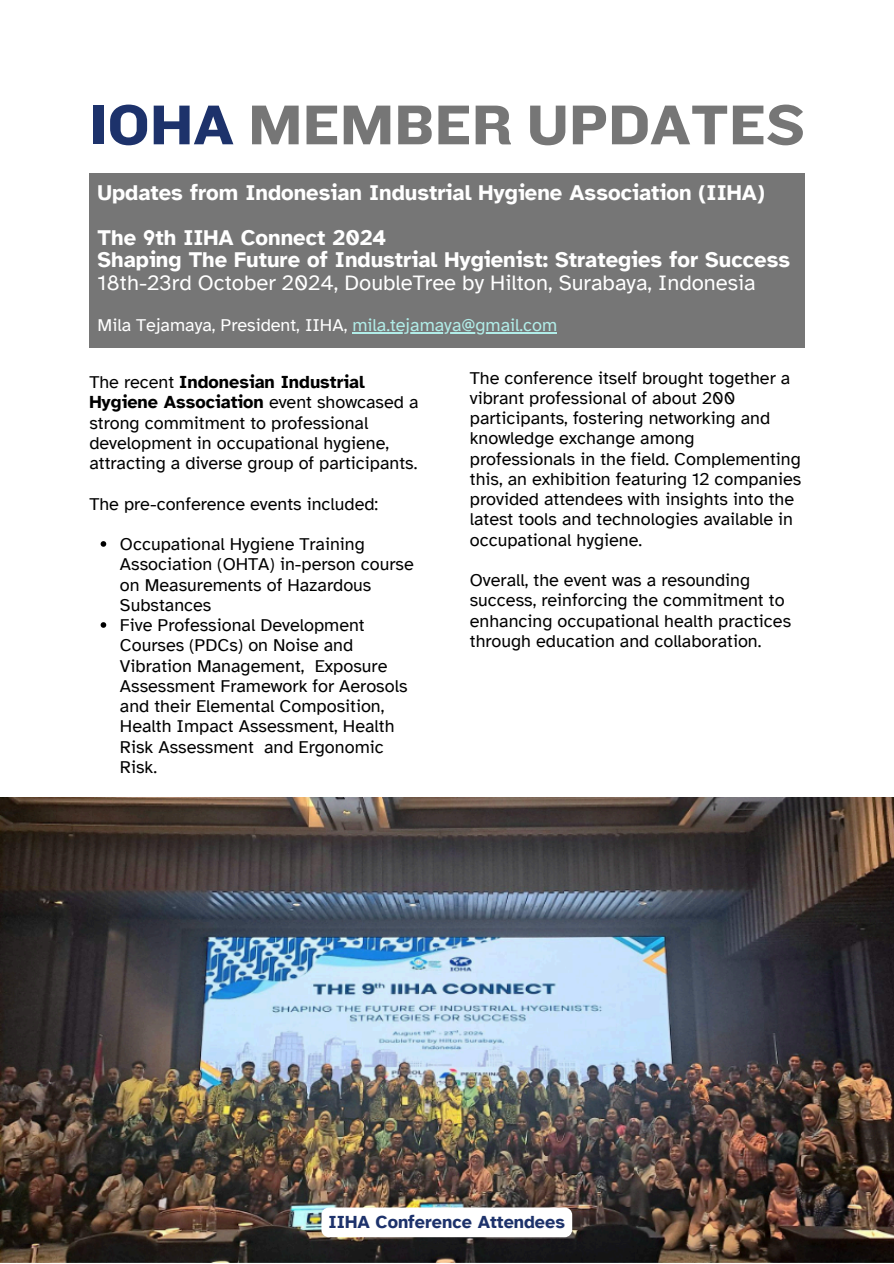
<style>
.page{position:relative;width:894px;height:1264px;background:#fff}
.page>*{position:absolute;margin:0;border:0;box-sizing:border-box;transform-origin:0 0}
.t1{font:58.05px "Knockout 52";color:#767676}
.t2{font:700 21.9px/22.5px "Atkinson Hyperlegible";color:#fff}
.t3{font:18px/20.2px "Atkinson Hyperlegible";color:#000}
.t4{font:18px "Atkinson Hyperlegible";color:#fff}
.t5{font:700 18px "Atkinson Hyperlegible";color:#1d326b}
.s1{color:#1d326b}
.s2{font-weight:400}
.s3{color:#b1ede8}
.s4{font-weight:700}
</style>
<div class="page">
<div style="left:89px;top:173px;width:715px;height:174px;background:#767676"></div>
<img style="left:0;top:797px;width:893px;height:466px">
<hr style="left:352px;top:332px;width:205px;height:1px;background:#b1ede8">
<svg style="left:101px;top:541px;width:5px;height:5px"></svg>
<svg style="left:101px;top:622px;width:5px;height:5px"></svg>
<div style="left:321px;top:1207px;width:251px;height:30px;background:#fff;border-radius:7px"></div>
<h1 class="t1" style="left:89px;top:89px;width:717px"><span class="s1">IOHA</span> MEMBER UPDATES</h1>
<h2 class="t2" style="left:98px;top:181px;width:668px">Updates from Indonesian Industrial Hygiene Association (IIHA)</h2>
<h3 class="t2" style="left:98px;top:226px;width:693px">The 9th IIHA Connect 2024<br>Shaping The Future of Industrial Hygienist: Strategies for Success<br><span class="s2">18th-23rd October 2024, DoubleTree by Hilton, Surabaya, Indonesia</span></h3>
<p class="t4" style="left:98px;top:314px;width:461px">Mila Tejamaya, President, IIHA, <span class="s3">mila.tejamaya@gmail.com</span></p>
<p class="t3" style="left:469px;top:367px;width:333px">The conference itself brought together a vibrant professional of about 200 participants, fostering networking and knowledge exchange among professionals in the field. Complementing this, an exhibition featuring 12 companies provided attendees with insights into the latest tools and technologies available in occupational hygiene.</p>
<p class="t3" style="left:469px;top:570px;width:323px">Overall, the event was a resounding success, reinforcing the commitment to enhancing occupational health practices through education and collaboration.</p>
<p class="t3" style="left:89px;top:372px;width:330px">The recent <span class="s4">Indonesian Industrial Hygiene Association</span> event showcased a strong commitment to professional development in occupational hygiene, attracting a diverse group of participants.</p>
<p class="t3" style="left:89px;top:493px;width:290px">The pre-conference events included:</p>
<p class="t3" style="left:120px;top:534px;width:295px">Occupational Hygiene Training<br>Association (OHTA) in-person course on Measurements of Hazardous<br>Substances</p>
<p class="t3" style="left:120px;top:615px;width:289px">Five Professional Development<br>Courses (PDCs) on Noise and<br>Vibration Management, Exposure<br>Assessment Framework for Aerosols and their Elemental Composition,<br>Health Impact Assessment, Health<br>Risk Assessment and Ergonomic<br>Risk.</p>
<h4 class="t5" style="left:328px;top:1210px;width:238px">IIHA Conference Attendees</h4>
</div>
